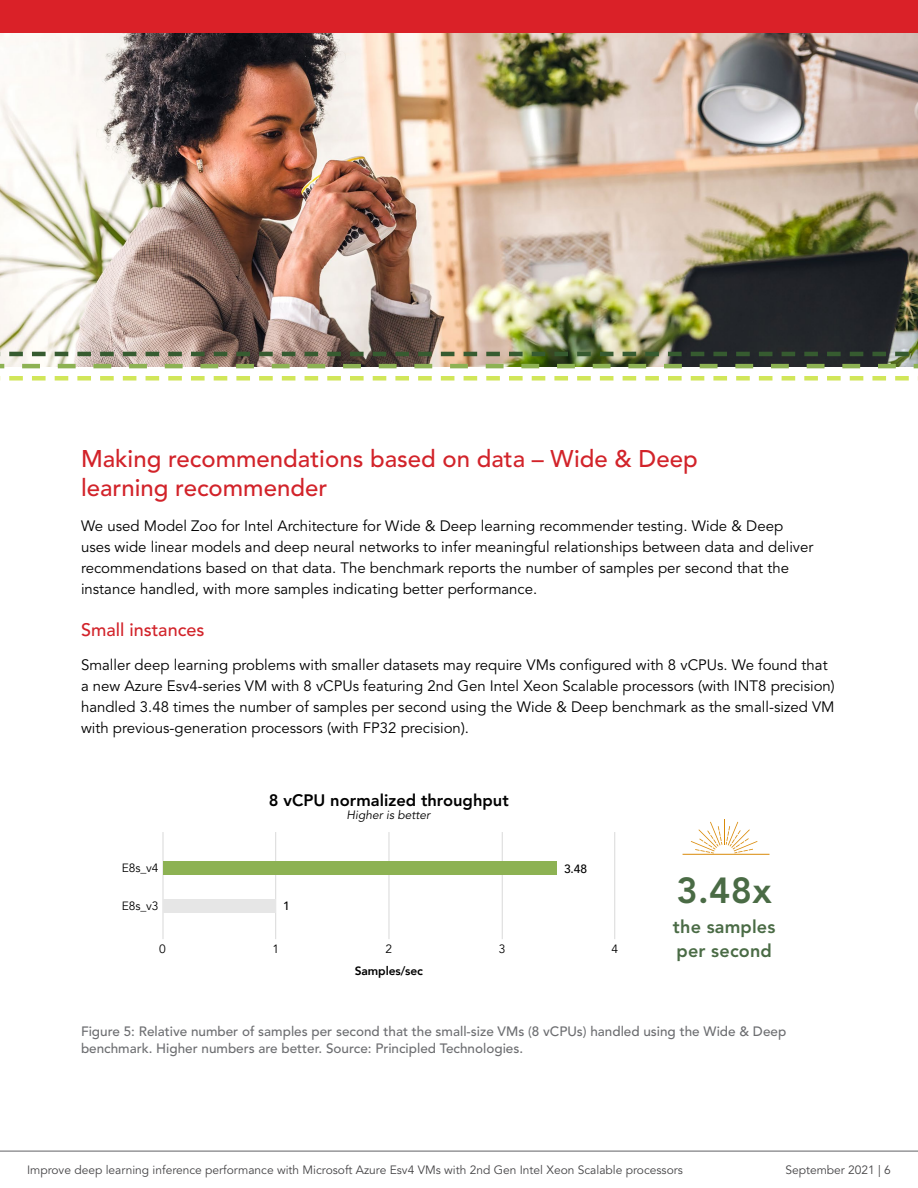
<style>
.page{position:relative;width:918px;height:1188px;background:#fff}
.page>*{position:absolute;margin:0;border:0;box-sizing:border-box;transform-origin:0 0}
.t1{font:800 36px "Avenir LT Pro";color:#4a6b45}
.t2{font:500 24px/28.8px "Avenir LT Pro";color:#d2232a}
.t3{font:800 18px/24px "Avenir LT Pro";letter-spacing:.01em;color:#4a6b45}
.t4{font:500 18px "Avenir LT Pro";color:#d2232a}
.t5{font:800 16.5px "Avenir LT Pro";color:#000}
.t6{font:15px/21px "Avenir LT Pro";color:#000}
.t7{font:500 13.5px/16.2px "Avenir LT Pro";color:#6d6e71}
.t8{font:12px "Avenir LT Pro";color:#464547}
.t9{font:12px "Avenir";letter-spacing:-.01em;color:#000}
.t10{font:italic 12px "Avenir LT Pro";color:#000}
.t11{font:800 12px "Avenir";letter-spacing:-.01em;color:#000}
.t12{font:500 12px "Avenir";color:#000}
</style>
<div class="page">
<svg style="left:688px;top:819px;width:72px;height:35px"></svg>
<hr style="left:683px;top:854px;width:87px;height:1px;background:#d98a09">
<hr style="left:502px;top:832px;width:1px;height:107px;background:#d9d9d9">
<hr style="left:615px;top:832px;width:1px;height:107px;background:#d9d9d9">
<hr style="left:275px;top:832px;width:1px;height:107px;background:#d9d9d9">
<hr style="left:389px;top:832px;width:1px;height:107px;background:#d9d9d9">
<hr style="left:163px;top:832px;width:1px;height:107px;background:#d9d9d9">
<div style="left:163px;top:862px;width:394px;height:13px;background:#8db253"></div>
<div style="left:163px;top:900px;width:113px;height:13px;background:#e6e6e6"></div>
<img style="left:0;top:32px;width:918px;height:332px">
<svg style="left:0;top:376px;width:918px;height:5px"></svg>
<svg style="left:0;top:364px;width:918px;height:4px;background:#96a571"></svg>
<svg style="left:0;top:352px;width:918px;height:4px;background:#586b4b"></svg>
<hr style="left:0;top:1151px;width:918px;height:1px;background:#616264">
<div style="left:0;top:0;width:918px;height:32px;background:#da2128"></div>
<h2 class="t2" style="left:81px;top:445px;width:618px">Making recommendations based on data – Wide &amp; Deep learning recommender</h2>
<p class="t6" style="left:81px;top:515px;width:734px">We used Model Zoo for Intel Architecture for Wide &amp; Deep learning recommender testing. Wide &amp; Deep uses wide linear models and deep neural networks to infer meaningful relationships between data and deliver recommendations based on that data. The benchmark reports the number of samples per second that the instance handled, with more samples indicating better performance.</p>
<p class="t4" style="left:81px;top:619px;width:125px">Small instances</p>
<p class="t6" style="left:81px;top:655px;width:755px">Smaller deep learning problems with smaller datasets may require VMs configured with 8 vCPUs. We found that a new Azure Esv4-series VM with 8 vCPUs featuring 2nd Gen Intel Xeon Scalable processors (with INT8 precision) handled 3.48 times the number of samples per second using the Wide &amp; Deep benchmark as the small-sized VM with previous-generation processors (with FP32 precision).</p>
<p class="t9" style="left:122px;top:861px;width:38px">E8s_v4</p>
<p class="t9" style="left:122px;top:899px;width:38px">E8s_v3</p>
<p class="t5" style="left:269px;top:790px;width:241px">8 vCPU normalized throughput</p>
<p class="t10" style="left:347px;top:808px;width:85px">Higher is better</p>
<p class="t12" style="left:283px;top:895px;width:8px">1</p>
<p class="t9" style="left:159px;top:942px;width:8px">0</p>
<p class="t9" style="left:272px;top:942px;width:8px">1</p>
<p class="t9" style="left:499px;top:942px;width:8px">3</p>
<p class="t9" style="left:386px;top:942px;width:8px">2</p>
<p class="t11" style="left:355px;top:962px;width:70px">Samples/sec</p>
<p class="t12" style="left:564px;top:859px;width:24px">3.48</p>
<p class="t9" style="left:611px;top:942px;width:8px">4</p>
<h1 class="t1" style="left:677px;top:869px;width:97px">3.48x</h1>
<p class="t3" style="left:673px;top:915px;width:104px">the samples per second</p>
<p class="t7" style="left:81px;top:1024px;width:707px">Figure 5: Relative number of samples per second that the small-size VMs (8 vCPUs) handled using the Wide &amp; Deep benchmark. Higher numbers are better. Source: Principled Technologies.</p>
<p class="t8" style="left:27px;top:1163px;width:657px">Improve deep learning inference performance with Microsoft Azure Esv4 VMs with 2nd Gen Intel Xeon Scalable processors</p>
<p class="t8" style="left:785px;top:1163px;width:107px">September 2021 | 6</p>
</div>
